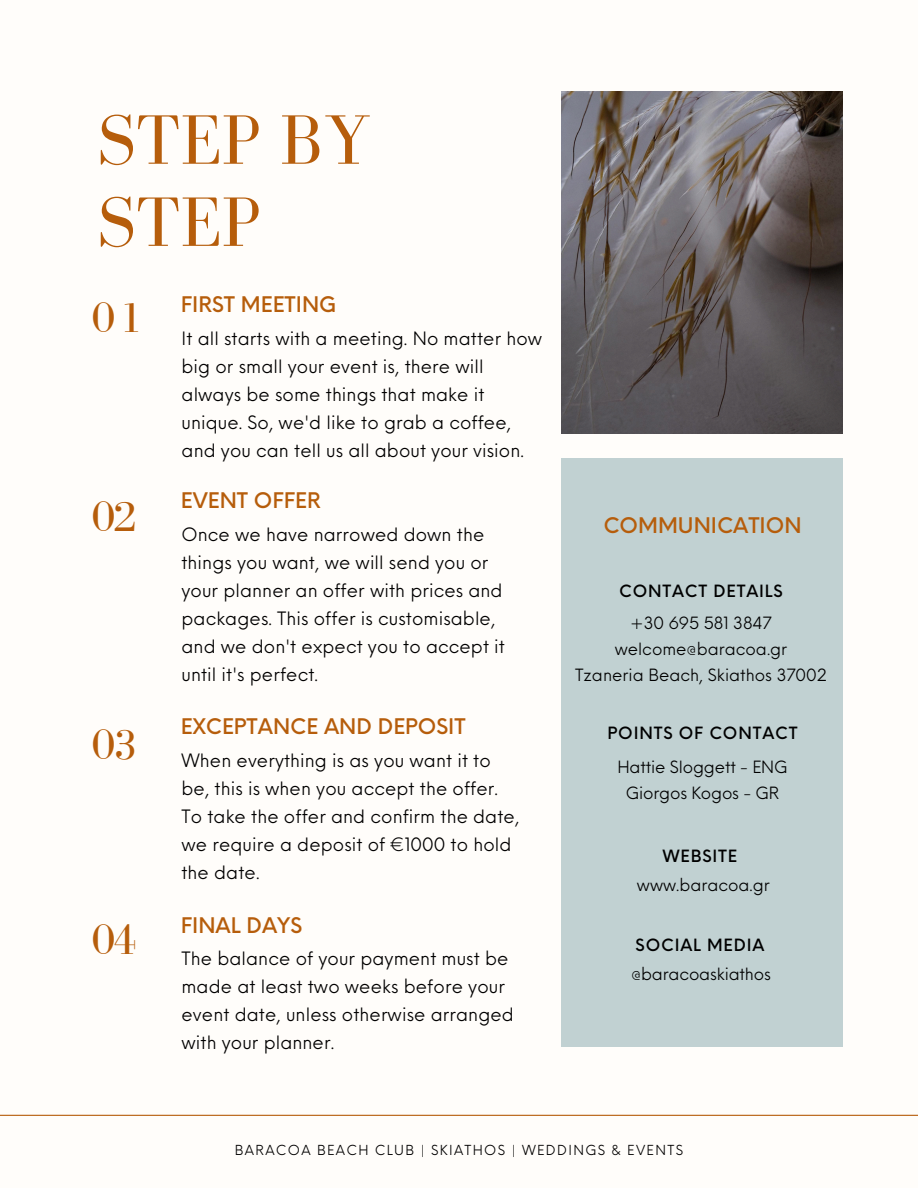
<style>
.page{position:relative;width:918px;height:1188px;background:#fffdfa}
.page>*{position:absolute;margin:0;border:0;box-sizing:border-box;transform-origin:0 0}
.t1{font:72px/82.2px "Bodoni FLF";color:#b65d0b}
.t2{font:43.5px "Bodoni FLF";letter-spacing:-.05em;color:#b65d0b}
.t3{font:500 21px "Neue Einstellung";color:#b65d0b}
.t4{font:18px/28.2px "Neue Einstellung";letter-spacing:.005em;color:#000}
.t5{font:16.5px/25.8px "Neue Einstellung";color:#000;text-align:center}
.t6{font:500 16.5px "Neue Einstellung";letter-spacing:.05em;color:#000}
.t7{font:13.5px "Neue Einstellung";letter-spacing:.1em;color:#000}
</style>
<div class="page">
<img style="left:561px;top:92px;width:282px;height:342px">
<div style="left:561px;top:458px;width:282px;height:588px;background:#c1d1d2"></div>
<hr style="left:0;top:1115px;width:918px;height:1px;background:#b65d0b">
<h4 class="t1" style="left:97px;top:98px;width:275px">STEP BY<br>STEP</h4>
<p class="t2" style="left:92px;top:294px;width:52px">01</p>
<h2 class="t2" style="left:92px;top:493px;width:46px">02</h2>
<h4 class="t2" style="left:92px;top:721px;width:46px">03</h4>
<p class="t2" style="left:92px;top:916px;width:46px">04</p>
<h4 class="t3" style="left:181px;top:286px;width:157px">FIRST MEETING</h4>
<h2 class="t4" style="left:182px;top:322px;width:362px">It all starts with a meeting. No matter how big or small your event is, there will always be some things that make it unique. So, we'd like to grab a coffee, and you can tell us all about your vision.</h2>
<h3 class="t3" style="left:181px;top:482px;width:142px">EVENT OFFER</h3>
<h2 class="t4" style="left:181px;top:518px;width:325px">Once we have narrowed down the things you want, we will send you or your planner an offer with prices and packages. This offer is customisable, and we don't expect you to accept it until it's perfect.</h2>
<h3 class="t3" style="left:181px;top:708px;width:286px">EXCEPTANCE AND DEPOSIT</h3>
<h4 class="t4" style="left:182px;top:745px;width:339px">When everything is as you want it to be, this is when you accept the offer.<br>To take the offer and confirm the date, we require a deposit of €1000 to hold the date.</h4>
<h3 class="t3" style="left:181px;top:906px;width:123px">FINAL DAYS</h3>
<h4 class="t4" style="left:182px;top:943px;width:334px">The balance of your payment must be made at least two weeks before your event date, unless otherwise arranged with your planner.</h4>
<h1 class="t3" style="left:603px;top:506px;width:200px">COMMUNICATION</h1>
<h3 class="t6" style="left:619px;top:576px;width:165px">CONTACT DETAILS</h3>
<h4 class="t5" style="left:575px;top:609px;width:253px">+30 695 581 3847 welcome@baracoa.gr<br>Tzaneria Beach, Skiathos 37002</h4>
<p class="t6" style="left:608px;top:718px;width:192px">POINTS OF CONTACT</p>
<h2 class="t5" style="left:617px;top:752px;width:172px">Hattie Sloggett - ENG<br>Giorgos Kogos - GR</h2>
<p class="t6" style="left:663px;top:841px;width:76px">WEBSITE</p>
<h2 class="t5" style="left:637px;top:870px;width:134px">www.baracoa.gr</h2>
<h4 class="t6" style="left:636px;top:930px;width:130px">SOCIAL MEDIA</h4>
<h4 class="t5" style="left:631px;top:959px;width:141px">@baracoaskiathos</h4>
<p class="t7" style="left:235px;top:1138px;width:450px">BARACOA BEACH CLUB | SKIATHOS | WEDDINGS &amp; EVENTS</p>
</div>
